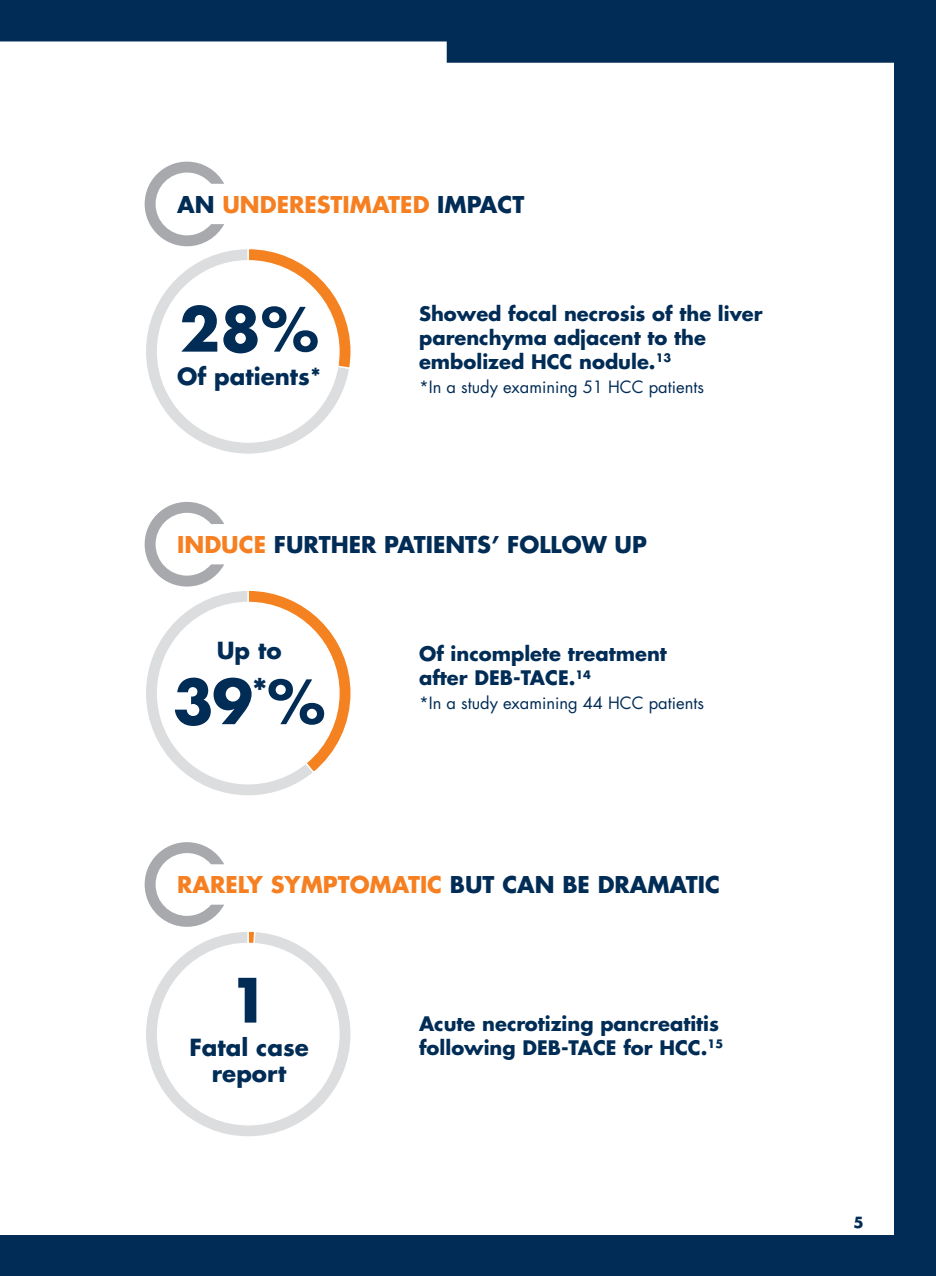
<style>
.page{position:relative;width:936px;height:1276px;background:#fff}
.page>*{position:absolute;margin:0;border:0;box-sizing:border-box;transform-origin:0 0}
.t1{font:700 59.4px "Futura Std";color:#002c56}
.t2{font:700 22.95px/25.7px "Futura Std";color:#002c56;text-align:center}
.t3{font:700 22.5px "Futura Std";color:#f57f21}
.t4{font:700 22.5px "Futura Std";color:#002c56}
.t5{font:700 19.5px/24px "Futura Std";color:#002c56}
.t6{font:16.5px "Futura Std";color:#002c56}
.t7{font:700 15px "Futura Std";color:#002c56}
.s1{color:#002c56}
.s2{color:#f57f21}
</style>
<div class="page">
<svg style="left:0;top:0;width:894px;height:63px"></svg>
<div style="left:0;top:1235px;width:935px;height:41px;background:#002c56"></div>
<div style="left:894px;top:0;width:41px;height:1276px;background:#002c56"></div>
<svg style="left:144px;top:162px;width:207px;height:292px"></svg>
<svg style="left:144px;top:502px;width:207px;height:294px"></svg>
<svg style="left:144px;top:842px;width:207px;height:294px"></svg>
<p class="t3" style="left:177px;top:189px;width:348px"><span class="s1">AN</span> UNDERESTIMATED <span class="s1">IMPACT</span></p>
<h1 class="t1" style="left:179px;top:290px;width:141px">28%</h1>
<p class="t2" style="left:177px;top:364px;width:145px">Of patients*</p>
<p class="t5" style="left:419px;top:301px;width:345px">Showed focal necrosis of the liver parenchyma adjacent to the embolized HCC nodule.<sup>13</sup></p>
<p class="t6" style="left:419px;top:376px;width:286px">*In a study examining 51 HCC patients</p>
<p class="t4" style="left:177px;top:529px;width:471px"><span class="s2">INDUCE</span> FURTHER PATIENTS’ FOLLOW UP</p>
<p class="t2" style="left:217px;top:637px;width:66px">Up to</p>
<h1 class="t1" style="left:173px;top:662px;width:154px">39<sup>*</sup>%</h1>
<p class="t5" style="left:419px;top:641px;width:249px">Of incomplete treatment after DEB-TACE.<sup>14</sup></p>
<p class="t6" style="left:419px;top:692px;width:286px">*In a study examining 44 HCC patients</p>
<p class="t3" style="left:177px;top:870px;width:544px">RARELY SYMPTOMATIC <span class="s1">BUT CAN BE DRAMATIC</span></p>
<h1 class="t1" style="left:229px;top:961px;width:42px">1</h1>
<p class="t2" style="left:189px;top:1034px;width:121px">Fatal case report</p>
<p class="t5" style="left:419px;top:1011px;width:305px">Acute necrotizing pancreatitis following DEB-TACE for HCC.<sup>15</sup></p>
<p class="t7" style="left:853px;top:1212px;width:12px">5</p>
</div>
